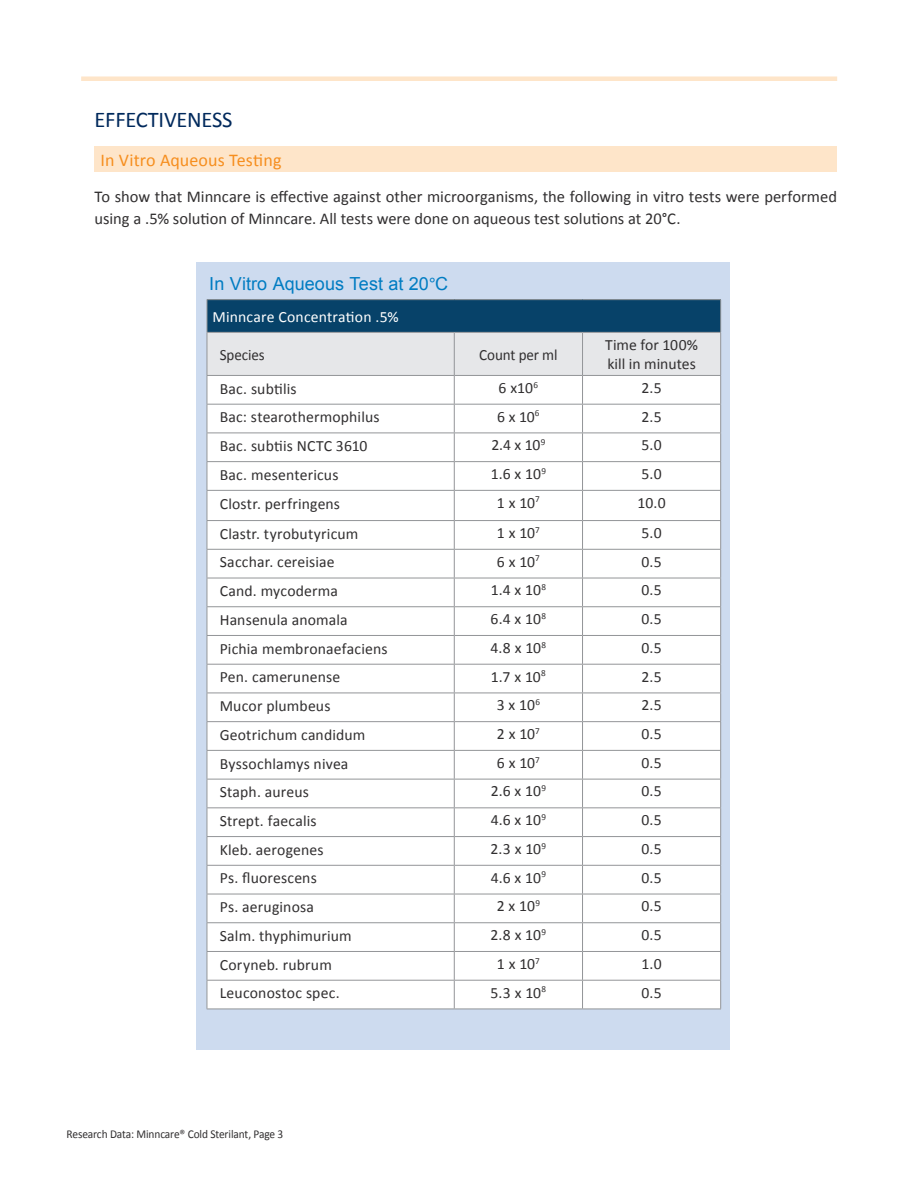
<style>
.page{position:relative;width:918px;height:1188px;background:#fff}
.page>*{position:absolute;margin:0;border:0;box-sizing:border-box;transform-origin:0 0}
.t1{font:22.5px "Calibri";letter-spacing:-.01em;color:#00295c}
.Body_2{font:18px "Arial";letter-spacing:.005em;color:#007cc2}
.Head_1{font:18px "Calibri";letter-spacing:.005em;color:#f68e1e}
.Body_2-2{font:16.5px/22.5px "Calibri";color:#312f30}
.t2{font:15.6px "Calibri";letter-spacing:.01em;color:#312f30}
.t3{font:15.6px "Calibri";letter-spacing:.01em;color:#fff}
.t4{font:15.6px "Calibri";letter-spacing:-.01em;color:#312f30;scale:.96 1}
.t5{font:15.6px "Calibri";letter-spacing:.01em;color:#312f30;scale:.96 1}
.t6{font:12px "Calibri";letter-spacing:-.01em;color:#312f30;scale:.95 1}
.s1{font-family:"Myriad Pro"}
</style>
<div class="page">
<div style="left:81px;top:76px;width:756px;height:5px;background:#fee5c9"></div>
<div style="left:94px;top:146px;width:743px;height:26px;background:#fee5c9"></div>
<div style="left:196px;top:262px;width:534px;height:787px;background:#cddbef"></div>
<div style="left:207px;top:300px;width:514px;height:32px;background:#074269"></div>
<hr style="left:207px;top:299px;width:247px;height:1px;background:#939598">
<hr style="left:207px;top:300px;width:1px;height:32px;background:#939598">
<hr style="left:454px;top:299px;width:129px;height:1px;background:#939598">
<hr style="left:583px;top:299px;width:138px;height:1px;background:#939598">
<hr style="left:720px;top:300px;width:1px;height:32px;background:#939598">
<svg style="left:207px;top:332px;width:514px;height:677px;background:#f9f9f9"></svg>
<hr style="left:207px;top:1009px;width:247px;height:1px;background:#939598">
<hr style="left:454px;top:1009px;width:129px;height:1px;background:#939598">
<hr style="left:583px;top:1009px;width:138px;height:1px;background:#939598">
<p class="t1" style="left:94px;top:105px;width:140px">EFFECTIVENESS</p>
<p class="Head_1" style="left:100px;top:148px;width:182px">In Vitro Aqueous Testing</p>
<p class="Body_2-2" style="left:94px;top:185px;width:744px">To show that Minncare is effective against other microorganisms, the following in vitro tests were performed using a .5% solution of Minncare. All tests were done on aqueous test solutions at 20°C.</p>
<p class="Body_2" style="left:209px;top:271px;width:240px">In Vitro Aqueous Test at 20<span class="s1">°</span>C</p>
<p class="t3" style="left:213px;top:307px;width:188px">Minncare Concentration .5%</p>
<p class="t5" style="left:220px;top:345px;width:48px">Species</p>
<p class="t4" style="left:479px;top:345px;width:83px">Count per ml</p>
<p class="t2" style="left:605px;top:335px;width:94px">Time for 100%</p>
<p class="t2" style="left:607px;top:354px;width:90px">kill in minutes</p>
<p class="t2" style="left:220px;top:379px;width:78px">Bac. subtilis</p>
<p class="t2" style="left:499px;top:378px;width:41px">6 x10<sup>6</sup></p>
<p class="t2" style="left:642px;top:378px;width:22px">2.5</p>
<p class="t2" style="left:220px;top:407px;width:161px">Bac: stearothermophilus</p>
<p class="t2" style="left:497px;top:406px;width:44px">6 x 10<sup>6</sup></p>
<p class="t2" style="left:642px;top:406px;width:22px">2.5</p>
<p class="t2" style="left:220px;top:436px;width:149px">Bac. subtiis NCTC 3610</p>
<p class="t2" style="left:491px;top:435px;width:56px">2.4 x 10<sup>9</sup></p>
<p class="t2" style="left:642px;top:435px;width:22px">5.0</p>
<p class="t2" style="left:220px;top:465px;width:120px">Bac. mesentericus</p>
<p class="t2" style="left:491px;top:464px;width:57px">1.6 x 10<sup>9</sup></p>
<p class="t2" style="left:642px;top:464px;width:22px">5.0</p>
<p class="t2" style="left:220px;top:493px;width:122px">Clostr. perfringens</p>
<p class="t2" style="left:497px;top:493px;width:44px">1 x 10<sup>7</sup></p>
<p class="t2" style="left:638px;top:493px;width:30px">10.0</p>
<p class="t2" style="left:220px;top:524px;width:140px">Clastr. tyrobutyricum</p>
<p class="t2" style="left:497px;top:523px;width:44px">1 x 10<sup>7</sup></p>
<p class="t2" style="left:642px;top:523px;width:22px">5.0</p>
<p class="t2" style="left:220px;top:552px;width:116px">Sacchar. cereisiae</p>
<p class="t2" style="left:497px;top:552px;width:44px">6 x 10<sup>7</sup></p>
<p class="t2" style="left:641px;top:552px;width:22px">0.5</p>
<p class="t2" style="left:220px;top:581px;width:120px">Cand. mycoderma</p>
<p class="t2" style="left:491px;top:580px;width:57px">1.4 x 10<sup>8</sup></p>
<p class="t2" style="left:641px;top:580px;width:22px">0.5</p>
<p class="t2" style="left:220px;top:610px;width:129px">Hansenula anomala</p>
<p class="t2" style="left:491px;top:609px;width:57px">6.4 x 10<sup>8</sup></p>
<p class="t2" style="left:641px;top:609px;width:22px">0.5</p>
<p class="t2" style="left:220px;top:639px;width:169px">Pichia membronaefaciens</p>
<p class="t2" style="left:491px;top:638px;width:57px">4.8 x 10<sup>8</sup></p>
<p class="t2" style="left:641px;top:638px;width:22px">0.5</p>
<p class="t2" style="left:220px;top:667px;width:122px">Pen. camerunense</p>
<p class="t2" style="left:491px;top:667px;width:56px">1.7 x 10<sup>8</sup></p>
<p class="t2" style="left:642px;top:667px;width:22px">2.5</p>
<p class="t2" style="left:220px;top:696px;width:112px">Mucor plumbeus</p>
<p class="t2" style="left:497px;top:695px;width:45px">3 x 10<sup>6</sup></p>
<p class="t2" style="left:642px;top:695px;width:22px">2.5</p>
<p class="t2" style="left:220px;top:725px;width:147px">Geotrichum candidum</p>
<p class="t2" style="left:497px;top:724px;width:44px">2 x 10<sup>7</sup></p>
<p class="t2" style="left:641px;top:724px;width:22px">0.5</p>
<p class="t2" style="left:220px;top:754px;width:130px">Byssochlamys nivea</p>
<p class="t2" style="left:497px;top:753px;width:44px">6 x 10<sup>7</sup></p>
<p class="t2" style="left:641px;top:753px;width:22px">0.5</p>
<p class="t2" style="left:220px;top:782px;width:91px">Staph. aureus</p>
<p class="t2" style="left:491px;top:781px;width:57px">2.6 x 10<sup>9</sup></p>
<p class="t2" style="left:641px;top:781px;width:22px">0.5</p>
<p class="t2" style="left:220px;top:811px;width:98px">Strept. faecalis</p>
<p class="t2" style="left:491px;top:810px;width:57px">4.6 x 10<sup>9</sup></p>
<p class="t2" style="left:641px;top:810px;width:22px">0.5</p>
<p class="t2" style="left:220px;top:840px;width:105px">Kleb. aerogenes</p>
<p class="t2" style="left:491px;top:839px;width:57px">2.3 x 10<sup>9</sup></p>
<p class="t2" style="left:641px;top:839px;width:22px">0.5</p>
<p class="t2" style="left:220px;top:868px;width:99px">Ps. fluorescens</p>
<p class="t2" style="left:491px;top:868px;width:57px">4.6 x 10<sup>9</sup></p>
<p class="t2" style="left:641px;top:868px;width:22px">0.5</p>
<p class="t2" style="left:220px;top:897px;width:96px">Ps. aeruginosa</p>
<p class="t2" style="left:497px;top:896px;width:45px">2 x 10<sup>9</sup></p>
<p class="t2" style="left:641px;top:896px;width:22px">0.5</p>
<p class="t2" style="left:220px;top:926px;width:134px">Salm. thyphimurium</p>
<p class="t2" style="left:491px;top:925px;width:57px">2.8 x 10<sup>9</sup></p>
<p class="t2" style="left:641px;top:925px;width:22px">0.5</p>
<p class="t2" style="left:220px;top:955px;width:114px">Coryneb. rubrum</p>
<p class="t2" style="left:497px;top:954px;width:44px">1 x 10<sup>7</sup></p>
<p class="t2" style="left:642px;top:954px;width:22px">1.0</p>
<p class="t2" style="left:220px;top:983px;width:121px">Leuconostoc spec.</p>
<p class="t2" style="left:491px;top:983px;width:57px">5.3 x 10<sup>8</sup></p>
<p class="t2" style="left:641px;top:983px;width:22px">0.5</p>
<p class="t6" style="left:67px;top:1126px;width:230px">Research Data: Minncare® Cold Sterilant, Page 3</p>
</div>
